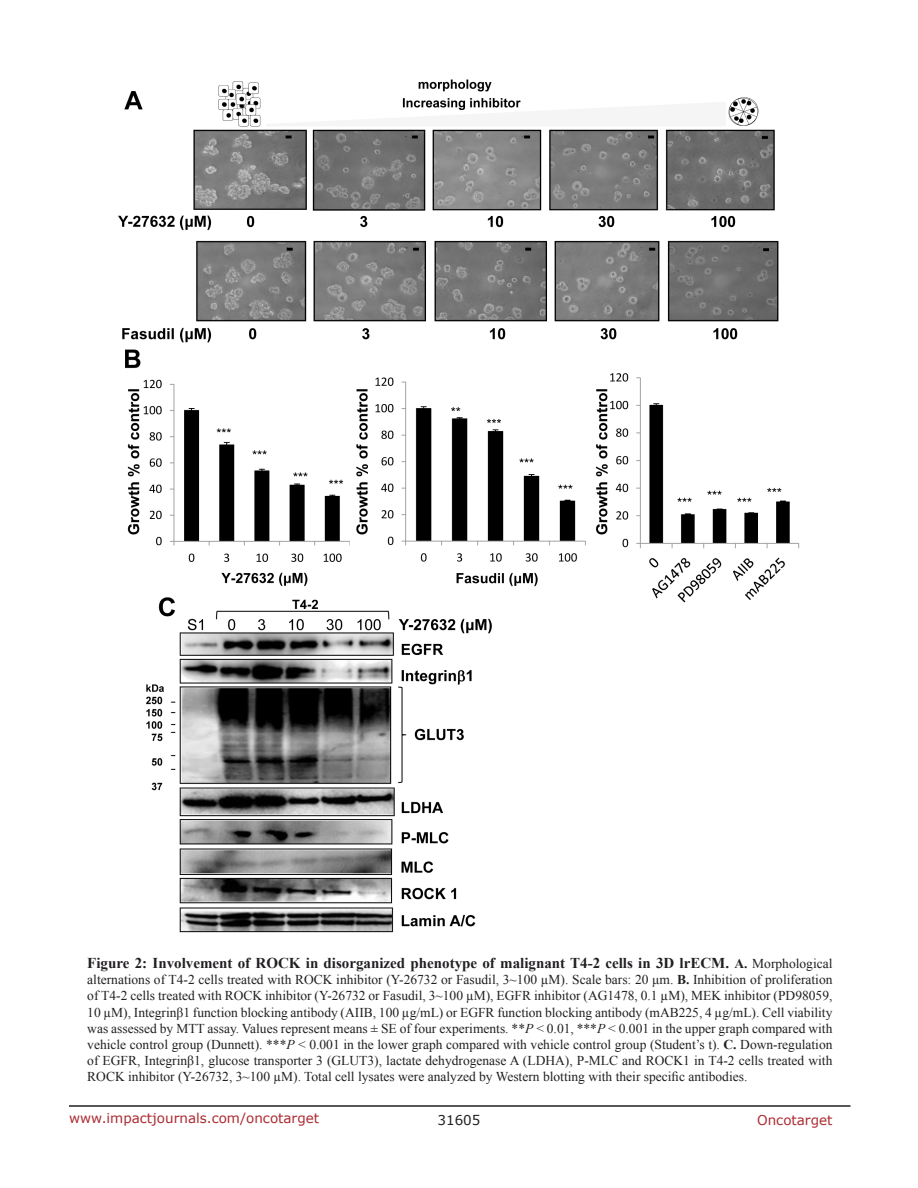
<style>
.page{position:relative;width:918px;height:1188px;background:#fff}
.page>*{position:absolute;margin:0;border:0;box-sizing:border-box;transform-origin:0 0}
.FigureText{font:700 15px "Times New Roman";color:#221f22}
.FigureText-2{font:13.5px/16.2px "Times New Roman";color:#221f22;text-align:justify}
.t1{font:13.5px "Verdana";color:#ac2b31}
.t2{font:13.5px "Verdana";color:#221f22}
.s1{font-size:13.5px}
.s2{font-weight:400;font-size:13.5px}
.s3{font-weight:700}
.s4{font-style:italic}
</style>
<div class="page">
<hr style="left:69px;top:1105px;width:781px;height:2px;background:#231f20">
<img style="left:118px;top:79px;width:682px;height:854px">
<p class="FigureText" style="left:87px;top:953px;width:747px">Figure 2: Involvement of ROCK in disorganized phenotype of malignant T4-2 cells in 3D lrECM. <span class="s1">A.</span> <span class="s2">Morphological</span></p>
<p class="FigureText-2" style="left:87px;top:971px;width:747px">alternations of T4-2 cells treated with ROCK inhibitor (Y-26732 or Fasudil, 3~100 µM). Scale bars: 20 μm. <span class="s3">B.</span> Inhibition of proliferation of T4-2 cells treated with ROCK inhibitor (Y-26732 or Fasudil, 3~100 µM), EGFR inhibitor (AG1478, 0.1 µM), MEK inhibitor (PD98059, 10 µM), Integrinβ1 function blocking antibody (AIIB, 100 µg/mL) or EGFR function blocking antibody (mAB225, 4 µg/mL). Cell viability was assessed by MTT assay. Values represent means ± SE of four experiments. **<span class="s4">P</span> &lt; 0.01, ***<span class="s4">P</span> &lt; 0.001 in the upper graph compared with vehicle control group (Dunnett). ***<span class="s4">P</span> &lt; 0.001 in the lower graph compared with vehicle control group (Student’s t). <span class="s3">C.</span> Down-regulation of EGFR, Integrinβ1, glucose transporter 3 (GLUT3), lactate dehydrogenase A (LDHA), P-MLC and ROCK1 in T4-2 cells treated with ROCK inhibitor (Y-26732, 3~100 µM). Total cell lysates were analyzed by Western blotting with their specific antibodies.</p>
<p class="t1" style="left:69px;top:1109px;width:252px">www.impactjournals.com/oncotarget</p>
<p class="t2" style="left:438px;top:1111px;width:44px">31605</p>
<p class="t1" style="left:757px;top:1111px;width:77px">Oncotarget</p>
</div>
